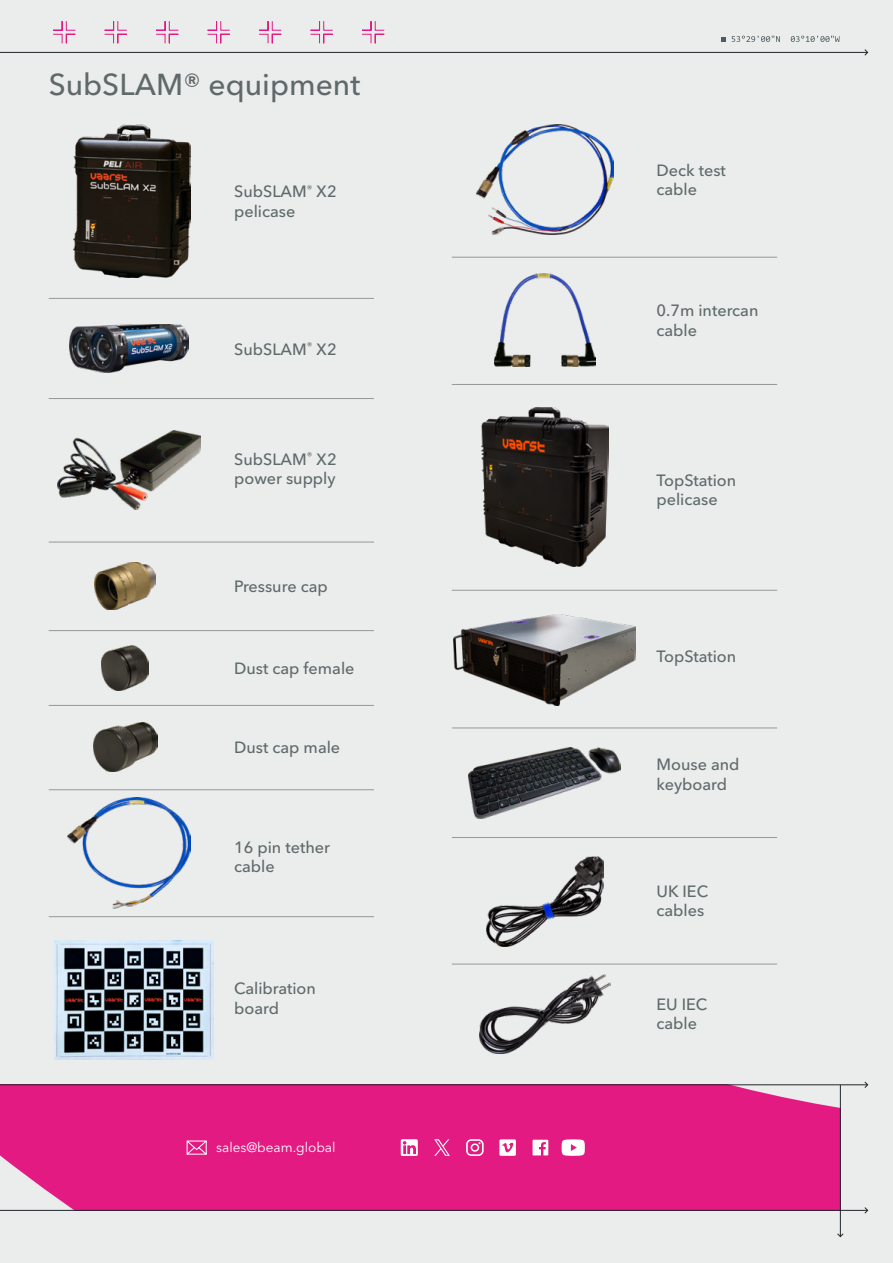
<style>
.page{position:relative;width:893px;height:1263px;background:#ebecec}
.page>*{position:absolute;margin:0;border:0;box-sizing:border-box;transform-origin:0 0}
.t1{font:500 30px "Avenir Next LT Pro";color:#5f696a}
.t2{font:500 16.2px/19.5px "Avenir Next LT Pro";color:#5f696a}
.t3{font:13.5px "Avenir Next LT Pro";color:#fff}
</style>
<div class="page">
<svg style="left:721px;top:37px;width:5px;height:5px"></svg>
<svg style="left:732px;top:36px;width:48px;height:6px"></svg>
<svg style="left:791px;top:36px;width:49px;height:6px"></svg>
<hr style="left:49px;top:298px;width:325px;height:1px;background:#969796">
<hr style="left:452px;top:257px;width:325px;height:1px;background:#969796">
<hr style="left:452px;top:384px;width:325px;height:1px;background:#969796">
<hr style="left:452px;top:590px;width:325px;height:1px;background:#969796">
<hr style="left:452px;top:728px;width:325px;height:1px;background:#969796">
<hr style="left:452px;top:837px;width:325px;height:1px;background:#969796">
<hr style="left:452px;top:964px;width:325px;height:1px;background:#969796">
<hr style="left:49px;top:398px;width:325px;height:1px;background:#969796">
<hr style="left:49px;top:542px;width:325px;height:1px;background:#969796">
<hr style="left:49px;top:630px;width:325px;height:1px;background:#969796">
<hr style="left:49px;top:705px;width:325px;height:1px;background:#969796">
<hr style="left:49px;top:789px;width:325px;height:1px;background:#969796">
<hr style="left:49px;top:916px;width:325px;height:1px;background:#969796">
<img style="left:55px;top:941px;width:158px;height:119px">
<img style="left:69px;top:324px;width:120px;height:48px">
<img style="left:102px;top:645px;width:47px;height:45px">
<img style="left:93px;top:722px;width:65px;height:49px">
<img style="left:95px;top:562px;width:61px;height:48px">
<img style="left:494px;top:273px;width:101px;height:93px">
<img style="left:68px;top:797px;width:122px;height:112px">
<img style="left:476px;top:124px;width:137px;height:110px">
<img style="left:482px;top:407px;width:126px;height:160px">
<img style="left:454px;top:615px;width:182px;height:90px">
<img style="left:469px;top:747px;width:152px;height:72px">
<img style="left:487px;top:856px;width:116px;height:90px">
<img style="left:58px;top:431px;width:142px;height:79px">
<img style="left:480px;top:974px;width:130px;height:79px">
<img style="left:73px;top:124px;width:117px;height:154px">
<div style="left:0;top:1085px;width:840px;height:125px;background:#e31a82"></div>
<svg style="left:186px;top:1140px;width:21px;height:15px"></svg>
<svg style="left:781px;top:1148px;width:15px;height:8px"></svg>
<svg style="left:401px;top:1139px;width:17px;height:17px"></svg>
<svg style="left:434px;top:1139px;width:16px;height:17px"></svg>
<svg style="left:466px;top:1139px;width:18px;height:17px"></svg>
<svg style="left:533px;top:1140px;width:15px;height:15px"></svg>
<svg style="left:561px;top:1139px;width:24px;height:17px"></svg>
<svg style="left:499px;top:1139px;width:17px;height:17px"></svg>
<hr style="left:0;top:1210px;width:867px;height:1px;background:#1f262a">
<svg style="left:864px;top:1207px;width:4px;height:7px"></svg>
<hr style="left:0;top:1084px;width:867px;height:1px;background:#1f262a">
<svg style="left:864px;top:1081px;width:4px;height:7px"></svg>
<hr style="left:840px;top:1085px;width:1px;height:151px;background:#1f262a">
<svg style="left:837px;top:1233px;width:7px;height:4px"></svg>
<svg style="left:53px;top:21px;width:331px;height:23px"></svg>
<hr style="left:0;top:52px;width:867px;height:1px;background:#1f262a">
<svg style="left:864px;top:49px;width:4px;height:7px"></svg>
<h1 class="t1" style="left:49px;top:66px;width:313px">SubSLAM® equipment</h1>
<p class="t2" style="left:234px;top:182px;width:104px">SubSLAM<sup>®</sup> X2 pelicase</p>
<p class="t2" style="left:234px;top:339px;width:104px">SubSLAM<sup>®</sup> X2</p>
<p class="t2" style="left:234px;top:449px;width:104px">SubSLAM<sup>®</sup> X2 power supply</p>
<p class="t2" style="left:234px;top:577px;width:95px">Pressure cap</p>
<p class="t2" style="left:234px;top:658px;width:122px">Dust cap female</p>
<p class="t2" style="left:234px;top:737px;width:108px">Dust cap male</p>
<p class="t2" style="left:234px;top:837px;width:97px">16 pin tether cable</p>
<p class="t2" style="left:234px;top:979px;width:83px">Calibration board</p>
<p class="t3" style="left:216px;top:1140px;width:121px">sales@beam.global</p>
<p class="t2" style="left:656px;top:160px;width:71px">Deck test cable</p>
<p class="t2" style="left:656px;top:301px;width:103px">0.7m intercan cable</p>
<p class="t2" style="left:656px;top:470px;width:81px">TopStation pelicase</p>
<p class="t2" style="left:656px;top:646px;width:81px">TopStation</p>
<p class="t2" style="left:656px;top:755px;width:84px">Mouse and keyboard</p>
<p class="t2" style="left:656px;top:881px;width:53px">UK IEC cables</p>
<p class="t2" style="left:656px;top:994px;width:52px">EU IEC cable</p>
</div>
